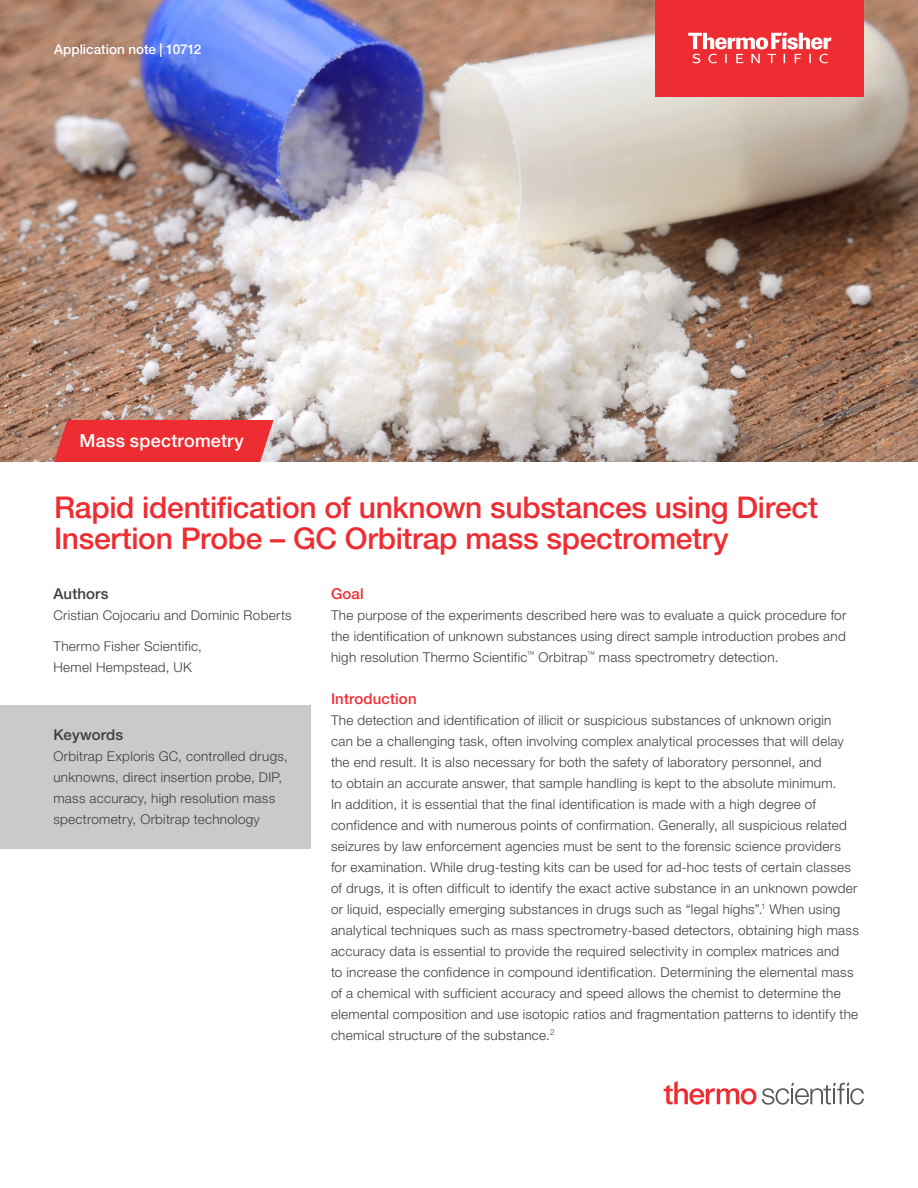
<style>
.page{position:relative;width:918px;height:1188px;background:#fff}
.page>*{position:absolute;margin:0;border:0;box-sizing:border-box;transform-origin:0 0}
.t1{font:500 30px/31.5px "Helvetica Neue LTW1 G";letter-spacing:-.01em;color:#ee2d33}
.Label_Identifier{font:500 18px "Helvetica Neue LTW1 G";letter-spacing:.015em;color:#fff}
.Content_Header{font:500 15px "Helvetica Neue LTW1 G";letter-spacing:.01em;color:#ee2d33}
.t2{font:500 15px "Helvetica Neue LTW1 G";letter-spacing:.01em;color:#3e3e3f}
.Body__Copy__No_Basel{font:300 13.5px/21px "Helvetica Neue LTW1 G";letter-spacing:.02em;color:#3e3e3f}
.Technical_Eyebrow{font:500 13.5px "Helvetica Neue LTW1 G";color:#fff}
</style>
<div class="page">
<img style="left:0;top:0;width:918px;height:462px">
<div style="left:0;top:705px;width:310px;height:144px;background:#c9cacc"></div>
<div style="left:54px;top:420px;width:220px;height:42px;background:#ee2d33"></div>
<div style="left:656px;top:0;width:208px;height:96px;background:#ee2d33"></div>
<svg style="left:688px;top:33px;width:143px;height:30px"></svg>
<svg style="left:664px;top:1081px;width:200px;height:24px"></svg>
<p class="Technical_Eyebrow" style="left:54px;top:41px;width:149px">Application note | 10712</p>
<p class="Label_Identifier" style="left:80px;top:430px;width:166px">Mass spectrometry</p>
<h4 class="t1" style="left:54px;top:492px;width:766px">Rapid identification of unknown substances using Direct<br>Insertion Probe – GC Orbitrap mass spectrometry</h4>
<h6 class="t2" style="left:53px;top:584px;width:57px">Authors</h6>
<p class="Body__Copy__No_Basel" style="left:53px;top:604px;width:240px">Cristian Cojocariu and Dominic Roberts</p>
<p class="Body__Copy__No_Basel" style="left:53px;top:636px;width:150px">Thermo Fisher Scientific,<br>Hemel Hempstead, UK</p>
<h6 class="t2" style="left:53px;top:725px;width:71px">Keywords</h6>
<p class="Body__Copy__No_Basel" style="left:53px;top:745px;width:236px">Orbitrap Exploris GC, controlled drugs, unknowns, direct insertion probe, DIP, mass accuracy, high resolution mass spectrometry, Orbitrap technology</p>
<p class="Content_Header" style="left:331px;top:584px;width:34px">Goal</p>
<p class="Body__Copy__No_Basel" style="left:331px;top:604px;width:517px;text-align:justify">The purpose of the experiments described here was to evaluate a quick procedure for the identification of unknown substances using direct sample introduction probes and high resolution Thermo Scientific<sup>™</sup> Orbitrap<sup>™</sup> mass spectrometry detection.</p>
<p class="Content_Header" style="left:331px;top:689px;width:87px">Introduction</p>
<p class="Body__Copy__No_Basel" style="left:331px;top:709px;width:529px">The detection and identification of illicit or suspicious substances of unknown origin<br>can be a challenging task, often involving complex analytical processes that will delay the end result. It is also necessary for both the safety of laboratory personnel, and<br>to obtain an accurate answer, that sample handling is kept to the absolute minimum.<br>In addition, it is essential that the final identification is made with a high degree of confidence and with numerous points of confirmation. Generally, all suspicious related seizures by law enforcement agencies must be sent to the forensic science providers for examination. While drug-testing kits can be used for ad-hoc tests of certain classes of drugs, it is often difficult to identify the exact active substance in an unknown powder or liquid, especially emerging substances in drugs such as “legal highs”.<sup>1</sup> When using analytical techniques such as mass spectrometry-based detectors, obtaining high mass accuracy data is essential to provide the required selectivity in complex matrices and<br>to increase the confidence in compound identification. Determining the elemental mass of a chemical with sufficient accuracy and speed allows the chemist to determine the elemental composition and use isotopic ratios and fragmentation patterns to identify the chemical structure of the substance.<sup>2</sup></p>
</div>
